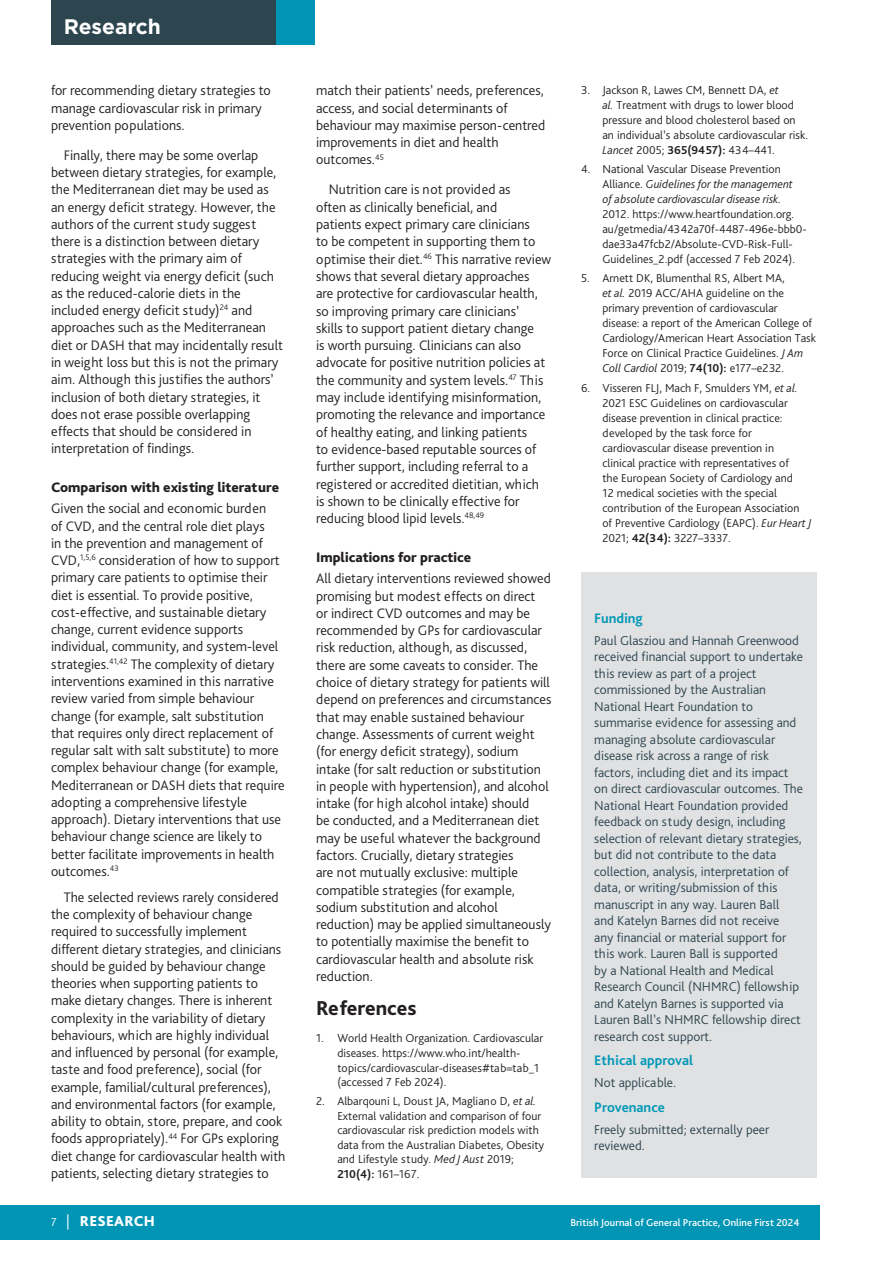
<style>
.page{position:relative;width:893px;height:1263px;background:#fff}
.page>*{position:absolute;margin:0;border:0;box-sizing:border-box;transform-origin:0 0}
.t1{font:800 21px "Bliss Pro";color:#231f20}
.t2{font:700 21px "Gotham";color:#fff}
.t3{font:800 15px "Bliss Pro";letter-spacing:.015em;color:#fff}
.t4{font:300 14.4px/17.2px "Bliss Pro";color:#231f20}
.t5{font:800 14.4px "Bliss Pro";color:#231f20}
.t6{font:700 14.4px "Bliss Pro";color:#0098b6}
.t7{font:300 13.5px/16.5px "Bliss Pro";color:#2c454e}
.t8{font:300 12px/15px "Bliss Pro";color:#231f20}
.t9{font:italic 300 12px/15px "Bliss Pro";color:#231f20}
.t10{font:500 10.5px "Bliss Pro";color:#fff}
.s1{font-style:italic}
.s2{font-weight:700}
.s3{font-style:normal}
.s4{font-weight:300;font-size:12px}
.s5{font-weight:300}
</style>
<div class="page">
<div style="left:51px;top:0;width:225px;height:45px;background:#2c454e"></div>
<div style="left:276px;top:0;width:39px;height:45px;background:#0095b4"></div>
<div style="left:0;top:1205px;width:819px;height:34px;background:#0095b4"></div>
<div style="left:581px;top:572px;width:235px;height:606px;background:#e0e1e3"></div>
<h1 class="t2" style="left:64px;top:13px;width:99px">Research</h1>
<p class="t4" style="left:51px;top:81px;width:221px">for recommending dietary strategies to manage cardiovascular risk in primary prevention populations.</p>
<p class="t4" style="left:51px;top:146px;width:233px;text-indent:13px">Finally, there may be some overlap between dietary strategies, for example, the Mediterranean diet may be used as an energy deficit strategy. However, the authors of the current study suggest there is a distinction between dietary strategies with the primary aim of reducing weight via energy deficit (such as the reduced-calorie diets in the included energy deficit study)<sup>24</sup> and approaches such as the Mediterranean diet or DASH that may incidentally result in weight loss but this is not the primary aim. Although this justifies the authors’ inclusion of both dietary strategies, it does not erase possible overlapping effects that should be considered in interpretation of findings.</p>
<p class="t5" style="left:51px;top:478px;width:230px">Comparison with existing literature</p>
<p class="t4" style="left:51px;top:500px;width:235px">Given the social and economic burden<br>of CVD, and the central role diet plays<br>in the prevention and management of CVD,<sup>1,5,6</sup> consideration of how to support primary care patients to optimise their diet is essential. To provide positive, cost-effective, and sustainable dietary change, current evidence supports individual, community, and system-level strategies.<sup>41,42</sup> The complexity of dietary interventions examined in this narrative review varied from simple behaviour change (for example, salt substitution that requires only direct replacement of regular salt with salt substitute) to more complex behaviour change (for example, Mediterranean or DASH diets that require adopting a comprehensive lifestyle approach). Dietary interventions that use behaviour change science are likely to better facilitate improvements in health outcomes.<sup>43</sup></p>
<p class="t4" style="left:51px;top:888px;width:236px;text-indent:13px">The selected reviews rarely considered the complexity of behaviour change required to successfully implement different dietary strategies, and clinicians should be guided by behaviour change theories when supporting patients to make dietary changes. There is inherent complexity in the variability of dietary behaviours, which are highly individual and influenced by personal (for example, taste and food preference), social (for example, familial/cultural preferences), and environmental factors (for example, ability to obtain, store, prepare, and cook foods appropriately).<sup>44</sup> For GPs exploring diet change for cardiovascular health with patients, selecting dietary strategies to</p>
<p class="t4" style="left:316px;top:81px;width:231px">match their patients’ needs, preferences, access, and social determinants of behaviour may maximise person-centred improvements in diet and health outcomes.<sup>45</sup></p>
<p class="t4" style="left:316px;top:181px;width:237px;text-indent:13px">Nutrition care is not provided as<br>often as clinically beneficial, and<br>patients expect primary care clinicians<br>to be competent in supporting them to optimise their diet.<sup>46</sup> This narrative review shows that several dietary approaches<br>are protective for cardiovascular health, so improving primary care clinicians’<br>skills to support patient dietary change<br>is worth pursuing. Clinicians can also advocate for positive nutrition policies at the community and system levels.<sup>47</sup> This may include identifying misinformation, promoting the relevance and importance of healthy eating, and linking patients<br>to evidence-based reputable sources of further support, including referral to a registered or accredited dietitian, which<br>is shown to be clinically effective for reducing blood lipid levels.<sup>48,49</sup></p>
<p class="t5" style="left:316px;top:548px;width:157px">Implications for practice</p>
<p class="t4" style="left:316px;top:569px;width:237px">All dietary interventions reviewed showed promising but modest effects on direct<br>or indirect CVD outcomes and may be recommended by GPs for cardiovascular risk reduction, although, as discussed, there are some caveats to consider. The choice of dietary strategy for patients will depend on preferences and circumstances that may enable sustained behaviour change. Assessments of current weight (for energy deficit strategy), sodium intake (for salt reduction or substitution in people with hypertension), and alcohol intake (for high alcohol intake) should<br>be conducted, and a Mediterranean diet may be useful whatever the background factors. Crucially, dietary strategies<br>are not mutually exclusive: multiple compatible strategies (for example, sodium substitution and alcohol reduction) may be applied simultaneously to potentially maximise the benefit to cardiovascular health and absolute risk reduction.</p>
<h1 class="t1" style="left:316px;top:995px;width:102px">References</h1>
<p class="t8" style="left:337px;top:1031px;width:207px;line-height:14.5px;text-indent:-21px">1. World Health Organization. Cardiovascular diseases. https://www.who.int/health&shy;topics/cardiovascular-diseases#tab=tab_1 (accessed 7 Feb 2024).</p>
<p class="t8" style="left:337px;top:1093px;width:208px;line-height:14.5px;text-indent:-21px">2. Albarqouni L, Doust JA, Magliano D, <span class="s1">et al.<br></span>External validation and comparison of four cardiovascular risk prediction models with data from the Australian Diabetes, Obesity and Lifestyle study. <span class="s1">Med J Aust</span> 2019; <span class="s2">210(4):</span> 161–167.</p>
<p class="t8" style="left:602px;top:82px;width:207px;text-indent:-21px">3. Jackson R, Lawes CM, Bennett DA, <span class="s1">et<br>al.</span> Treatment with drugs to lower blood pressure and blood cholesterol based on an individual’s absolute cardiovascular risk.<br><span class="s1">Lancet</span> 2005; <span class="s2">365(9457):</span> 434–441.</p>
<p class="t9" style="left:602px;top:161px;width:192px;text-indent:-21px"><span class="s3">4. National Vascular Disease Prevention<br>Alliance.</span> Guidelines for the management of absolute cardiovascular disease risk.</p>
<p class="t8" style="left:602px;top:206px;width:206px">2012. https://www.heartfoundation.org. au/getmedia/4342a70f-4487-496e-bbb0- dae33a47fcb2/Absolute-CVD-Risk-Full-Guidelines_2.pdf (accessed 7 Feb 2024).</p>
<p class="t8" style="left:602px;top:270px;width:215px;text-indent:-21px">5. Arnett DK, Blumenthal RS, Albert MA,<br><span class="s1">et al.</span> 2019 ACC/AHA guideline on the primary prevention of cardiovascular disease: a report of the American College of Cardiology/American Heart Association Task Force on Clinical Practice Guidelines. <span class="s1">J Am Coll Cardiol</span> 2019; <span class="s2">74(10):</span> e177–e232.</p>
<p class="t8" style="left:602px;top:380px;width:210px;text-indent:-21px">6. Visseren FLJ, Mach F, Smulders YM, <span class="s1">et al.<br></span>2021 ESC Guidelines on cardiovascular disease prevention in clinical practice: developed by the task force for cardiovascular disease prevention in<br>clinical practice with representatives of<br>the European Society of Cardiology and<br>12 medical societies with the special contribution of the European Association of Preventive Cardiology (EAPC). <span class="s1">Eur Heart J </span>2021; <span class="s2">42(34):</span> 3227–3337.</p>
<p class="t6" style="left:594px;top:609px;width:50px">Funding</p>
<p class="t7" style="left:594px;top:632px;width:210px">Paul Glasziou and Hannah Greenwood received financial support to undertake this review as part of a project commissioned by the Australian National Heart Foundation to summarise evidence for assessing and managing absolute cardiovascular disease risk across a range of risk factors, including diet and its impact on direct cardiovascular outcomes. The National Heart Foundation provided feedback on study design, including selection of relevant dietary strategies, but did not contribute to the data collection, analysis, interpretation of data, or writing/submission of this manuscript in any way. Lauren Ball<br>and Katelyn Barnes did not receive<br>any financial or material support for this work. Lauren Ball is supported<br>by a National Health and Medical Research Council (NHMRC) fellowship and Katelyn Barnes is supported via Lauren Ball’s NHMRC fellowship direct research cost support.</p>
<p class="t6" style="left:594px;top:1051px;width:100px">Ethical approval</p>
<p class="t7" style="left:594px;top:1074px;width:83px">Not applicable.</p>
<p class="t6" style="left:594px;top:1098px;width:72px">Provenance</p>
<p class="t7" style="left:594px;top:1121px;width:177px">Freely submitted; externally peer reviewed.</p>
<p class="t3" style="left:51px;top:1211px;width:106px"><span class="s4">7</span> <span class="s5">|</span> RESEARCH</p>
<p class="t10" style="left:570px;top:1216px;width:230px">British Journal of General Practice, Online First 2024</p>
</div>
